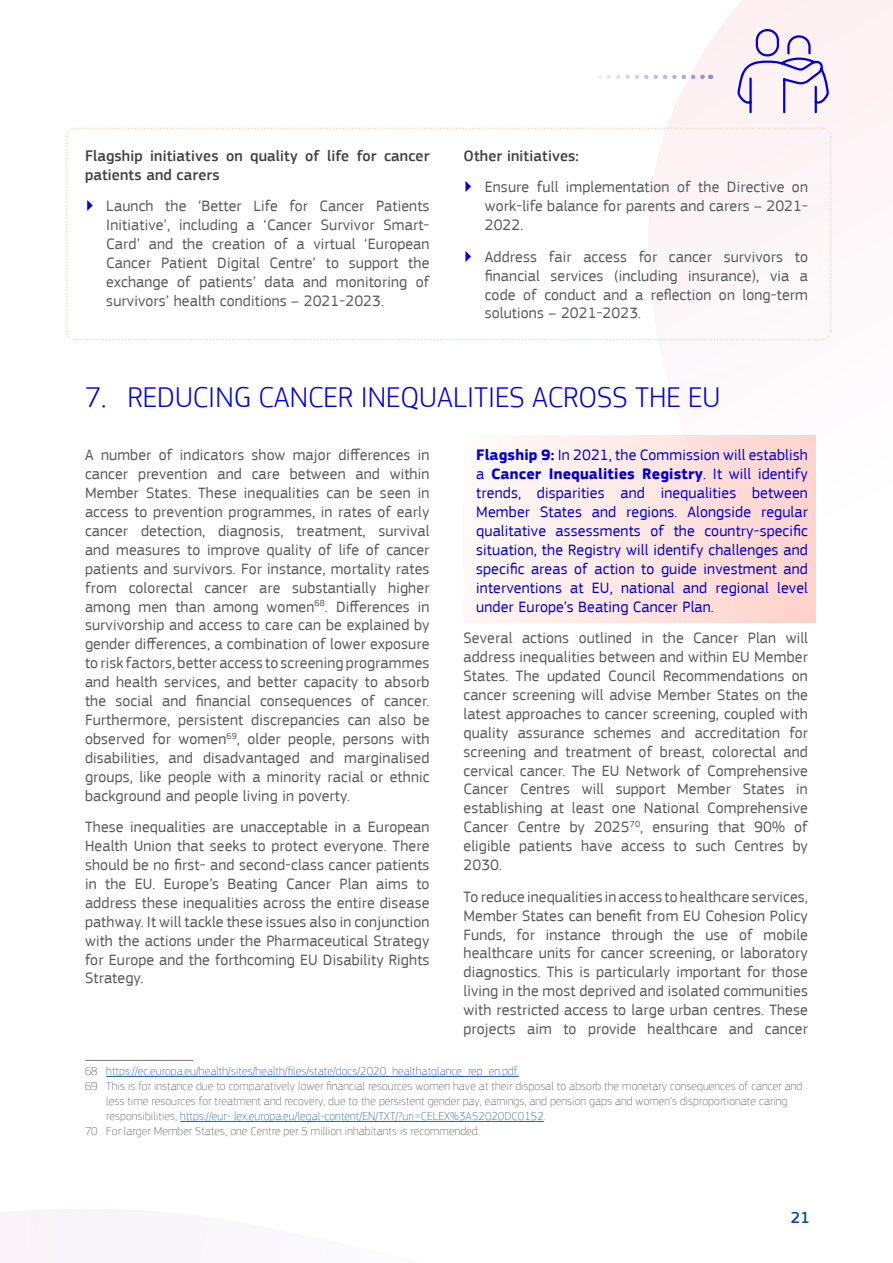
<style>
.page{position:relative;width:893px;height:1263px;background:#fff}
.page>*{position:absolute;margin:0;border:0;box-sizing:border-box;transform-origin:0 0}
.t1{font:300 30px "EC Square Sans Pro";color:#0000e1}
.t2{font:500 16.5px "EC Square Sans Pro";color:#034ea2}
.t3{font:15.75px/18.9px "EC Square Sans Pro";letter-spacing:.01em;color:#58595b;text-align:justify}
.t4{font:15.75px/18.9px "EC Square Sans Pro";letter-spacing:.01em;color:#0000e1;text-align:justify}
.t5{font:500 15.75px/18.9px "EC Square Sans Pro";letter-spacing:.01em;color:#414042}
.t6{font:100 12px "EC Square Sans Pro";letter-spacing:.01em;color:#58595b}
.t7{font:100 12px "EC Square Sans Pro";letter-spacing:.01em;color:#215e9e}
.s1{font-weight:500;color:#0000e1}
.s2{font-weight:500;color:#414042}
.s3{font-weight:700}
.s4{color:#58595b}
</style>
<div class="page">
<div style="left:463px;top:436px;width:353px;height:187px;background:#fff0ee"></div>
<svg style="left:609px;top:75px;width:21px;height:4px"></svg>
<svg style="left:635px;top:0;width:258px;height:623px"></svg>
<div style="left:0;top:1209px;width:124px;height:54px;background:#f9f4f9"></div>
<hr style="left:85px;top:1060px;width:108px;height:1px;background:#797a7d">
<hr style="left:106px;top:1076px;width:413px;height:1px;background:#215e9e">
<hr style="left:180px;top:1121px;width:364px;height:1px;background:#215e9e">
<svg style="left:66px;top:127px;width:766px;height:214px"></svg>
<svg style="left:736px;top:28px;width:94px;height:86px"></svg>
<p class="t5" style="left:85px;top:146px;width:346px">Flagship initiatives on quality of life for cancer patients and carers</p>
<p class="t3" style="left:106px;top:197px;width:325px;text-indent:-21px"><span class="s1">▶</span> Launch the ‘Better Life for Cancer Patients Initiative’, including a ‘Cancer Survivor Smart-Card’ and the creation of a virtual ‘European Cancer Patient Digital Centre’ to support the exchange of patients’ data and monitoring of survivors’ health conditions – 2021-2023.</p>
<p class="t3" style="left:463px;top:140px;width:346px;line-height:31.7px"><span class="s2">Other initiatives:<br></span><span class="s1">▶</span> Ensure full implementation of the Directive on</p>
<p class="t3" style="left:485px;top:197px;width:325px">work-life balance for parents and carers – 2021-<br>2022.</p>
<p class="t3" style="left:485px;top:247px;width:325px;text-indent:-21px"><span class="s1">▶</span> Address fair access for cancer survivors to financial services (including insurance), via a code of conduct and a reflection on long-term solutions – 2021-2023.</p>
<h1 class="t1" style="left:85px;top:380px;width:637px">7. REDUCING CANCER INEQUALITIES ACROSS THE EU</h1>
<p class="t3" style="left:85px;top:446px;width:346px">A number of indicators show major differences in cancer prevention and care between and within Member States. These inequalities can be seen in access to prevention programmes, in rates of early cancer detection, diagnosis, treatment, survival and measures to improve quality of life of cancer patients and survivors. For instance, mortality rates from colorectal cancer are substantially higher among men than among women<sup>68</sup>. Differences in survivorship and access to care can be explained by gender differences, a combination of lower exposure to risk factors, better access to screening programmes and health services, and better capacity to absorb the social and financial consequences of cancer.<br>Furthermore, persistent discrepancies can also be observed for women<sup>69</sup>, older people, persons with disabilities, and disadvantaged and marginalised groups, like people with a minority racial or ethnic background and people living in poverty.</p>
<p class="t3" style="left:85px;top:818px;width:346px">These inequalities are unacceptable in a European Health Union that seeks to protect everyone. There should be no first- and second-class cancer patients in the EU. Europe’s Beating Cancer Plan aims to address these inequalities across the entire disease pathway. It will tackle these issues also in conjunction with the actions under the Pharmaceutical Strategy for Europe and the forthcoming EU Disability Rights Strategy.</p>
<p class="t4" style="left:476px;top:446px;width:333px"><span class="s3">Flagship 9:</span> In 2021, the Commission will establish a <span class="s3">Cancer Inequalities Registry</span>. It will identify trends, disparities and inequalities between Member States and regions. Alongside regular qualitative assessments of the country-specific situation, the Registry will identify challenges and specific areas of action to guide investment and interventions at EU, national and regional level under Europe’s Beating Cancer Plan.</p>
<p class="t3" style="left:463px;top:629px;width:346px">Several actions outlined in the Cancer Plan will address inequalities between and within EU Member States. The updated Council Recommendations on cancer screening will advise Member States on the latest approaches to cancer screening, coupled with quality assurance schemes and accreditation for screening and treatment of breast, colorectal and cervical cancer. The EU Network of Comprehensive Cancer Centres will support Member States in establishing at least one National Comprehensive Cancer Centre by 2025<sup>70</sup>, ensuring that 90% of eligible patients have access to such Centres by 2030.</p>
<p class="t3" style="left:463px;top:887px;width:346px">To reduce inequalities in access to healthcare services, Member States can benefit from EU Cohesion Policy Funds, for instance through the use of mobile healthcare units for cancer screening, or laboratory diagnostics. This is particularly important for those living in the most deprived and isolated communities with restricted access to large urban centres. These projects aim to provide healthcare and cancer</p>
<p class="t7" style="left:85px;top:1064px;width:435px"><span class="s4">68</span> https://ec.europa.eu/health/sites/health/files/state/docs/2020_healthatglance_rep_en.pdf.</p>
<p class="t6" style="left:85px;top:1079px;width:719px">69 This is for instance due to comparatively lower financial resources women have at their disposal to absorb the monetary consequences of cancer and</p>
<p class="t6" style="left:106px;top:1094px;width:682px">less time resources for treatment and recovery, due to the persistent gender pay, earnings, and pension gaps and women’s disproportionate caring</p>
<p class="t7" style="left:106px;top:1109px;width:441px"><span class="s4">responsibilities,</span> https://eur- lex.europa.eu/legal-content/EN/TXT/?uri=CELEX%3A52020DC0152<span class="s4">.</span></p>
<p class="t6" style="left:85px;top:1124px;width:396px">70 For larger Member States, one Centre per 5 million inhabitants is recommended.</p>
<p class="t2" style="left:791px;top:1208px;width:20px">21</p>
</div>
